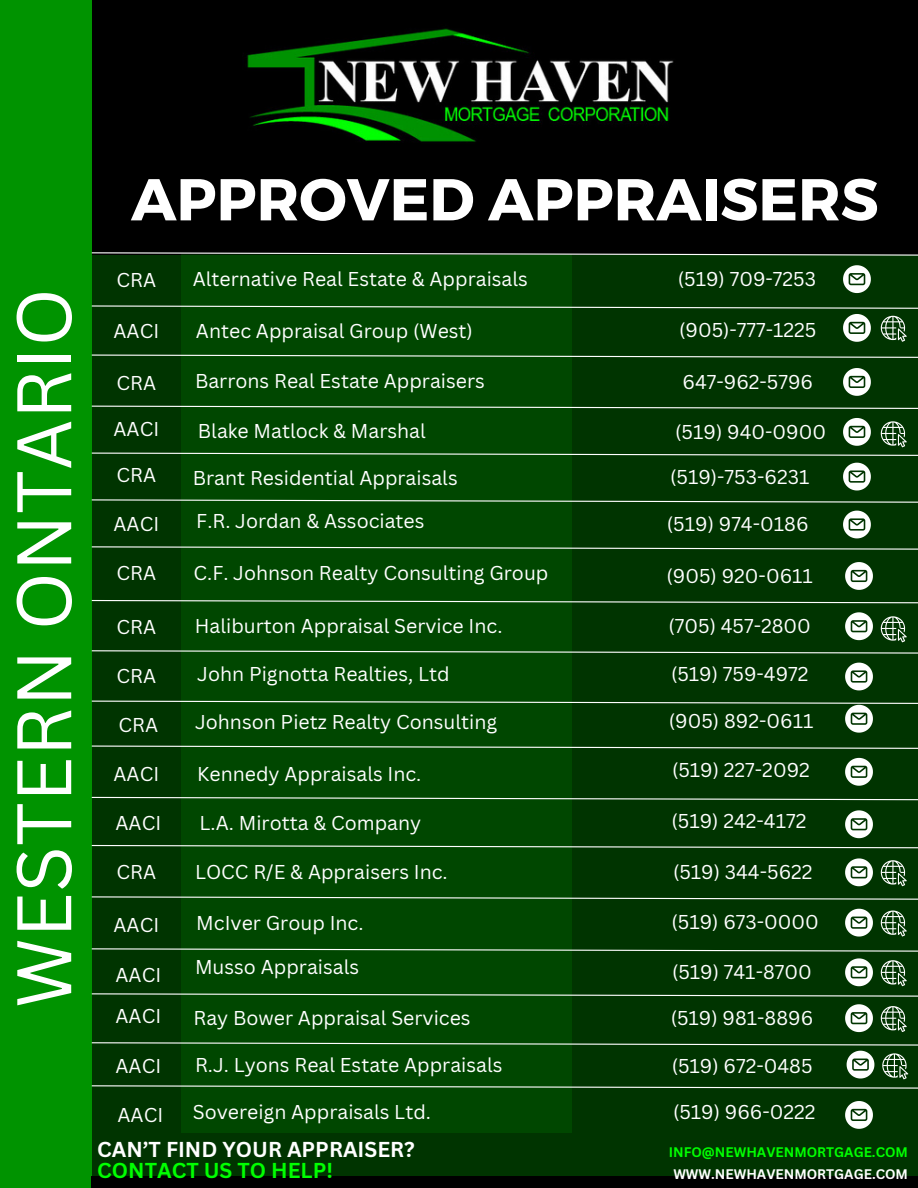
<style>
.page{position:relative;width:918px;height:1188px;background:#000}
.page>*{position:absolute;margin:0;border:0;box-sizing:border-box;transform-origin:0 0}
.t1{font:75.45px "Canva Sans";color:#fff}
.t2{font:700 58.95px "Montserrat";color:#fff}
.t3{font:700 21px/21.3px "Canva Sans";color:#fff}
.t4{font:19.5px "Canva Sans";color:#fff}
.t5{font:700 13.5px "Canva Sans";color:#00ff01}
.t6{font:700 13.5px "Canva Sans";color:#fff}
.s1{color:#00ff01}
</style>
<div class="page">
<img style="left:247px;top:28px;width:427px;height:114px">
<div style="left:0;top:0;width:92px;height:1188px;background:#009300"></div>
<div style="left:92px;top:255px;width:826px;height:933px;background:#003400"></div>
<div style="left:181px;top:254px;width:391px;height:878px;background:#004700"></div>
<svg style="left:91px;top:354px;width:827px;height:4px"></svg>
<svg style="left:91px;top:405px;width:827px;height:4px"></svg>
<svg style="left:843px;top:265px;width:28px;height:28px"></svg>
<div style="left:92px;top:1176px;width:826px;height:12px;background:#000"></div>
<svg style="left:91px;top:499px;width:827px;height:4px"></svg>
<svg style="left:843px;top:368px;width:28px;height:28px"></svg>
<svg style="left:91px;top:546px;width:827px;height:4px"></svg>
<svg style="left:845px;top:562px;width:28px;height:28px"></svg>
<svg style="left:91px;top:600px;width:827px;height:4px"></svg>
<svg style="left:845px;top:612px;width:28px;height:28px"></svg>
<svg style="left:91px;top:650px;width:827px;height:4px"></svg>
<svg style="left:845px;top:663px;width:28px;height:27px"></svg>
<svg style="left:91px;top:700px;width:827px;height:33px"></svg>
<svg style="left:91px;top:745px;width:827px;height:4px"></svg>
<svg style="left:845px;top:758px;width:28px;height:28px"></svg>
<svg style="left:91px;top:796px;width:827px;height:5px"></svg>
<svg style="left:845px;top:810px;width:28px;height:28px"></svg>
<svg style="left:91px;top:844px;width:827px;height:5px"></svg>
<svg style="left:845px;top:858px;width:28px;height:28px"></svg>
<svg style="left:881px;top:860px;width:26px;height:26px"></svg>
<svg style="left:91px;top:896px;width:827px;height:4px"></svg>
<svg style="left:91px;top:948px;width:827px;height:4px"></svg>
<svg style="left:845px;top:909px;width:28px;height:28px"></svg>
<svg style="left:881px;top:911px;width:26px;height:25px"></svg>
<svg style="left:91px;top:252px;width:827px;height:4px"></svg>
<svg style="left:91px;top:993px;width:827px;height:4px"></svg>
<svg style="left:91px;top:1085px;width:827px;height:4px"></svg>
<svg style="left:845px;top:958px;width:28px;height:28px"></svg>
<svg style="left:881px;top:960px;width:26px;height:26px"></svg>
<svg style="left:843px;top:511px;width:28px;height:27px"></svg>
<svg style="left:845px;top:1101px;width:28px;height:28px"></svg>
<svg style="left:91px;top:305px;width:827px;height:37px"></svg>
<svg style="left:843px;top:463px;width:28px;height:27px"></svg>
<svg style="left:91px;top:418px;width:827px;height:38px"></svg>
<svg style="left:881px;top:616px;width:26px;height:26px"></svg>
<svg style="left:91px;top:1042px;width:827px;height:37px"></svg>
<svg style="left:845px;top:1004px;width:28px;height:28px"></svg>
<svg style="left:881px;top:1006px;width:26px;height:26px"></svg>
<h2 class="t1" style="left:-9px;top:1008px;width:722px;rotate:-90deg">WESTERN ONTARIO</h2>
<p class="t2" style="left:131px;top:161px;width:749px">APPROVED APPRAISERS</p>
<p class="t4" style="left:117px;top:267px;width:41px">CRA</p>
<h5 class="t4" style="left:678px;top:265px;width:140px">(519) 709-7253</h5>
<h4 class="t4" style="left:114px;top:318px;width:47px">AACI</h4>
<h5 class="t4" style="left:117px;top:369px;width:41px">CRA</h5>
<p class="t4" style="left:114px;top:416px;width:47px">AACI</p>
<h4 class="t4" style="left:117px;top:461px;width:41px">CRA</h4>
<h5 class="t4" style="left:114px;top:511px;width:47px">AACI</h5>
<p class="t4" style="left:117px;top:560px;width:41px">CRA</p>
<p class="t4" style="left:117px;top:613px;width:41px">CRA</p>
<h4 class="t4" style="left:117px;top:662px;width:41px">CRA</h4>
<h5 class="t4" style="left:119px;top:711px;width:41px">CRA</h5>
<p class="t4" style="left:114px;top:760px;width:47px">AACI</p>
<h4 class="t4" style="left:116px;top:809px;width:47px">AACI</h4>
<h5 class="t4" style="left:117px;top:858px;width:41px">CRA</h5>
<p class="t4" style="left:114px;top:911px;width:47px">AACI</p>
<h4 class="t4" style="left:116px;top:961px;width:47px">AACI</h4>
<h5 class="t4" style="left:193px;top:265px;width:337px">Alternative Real Estate &amp; Appraisals</h5>
<h5 class="t4" style="left:196px;top:318px;width:278px">Antec Appraisal Group (West)</h5>
<h5 class="t4" style="left:679px;top:316px;width:139px">(905)-777-1225</h5>
<h5 class="t4" style="left:195px;top:368px;width:291px">Barrons Real Estate Appraisers</h5>
<h5 class="t4" style="left:683px;top:368px;width:132px">647-962-5796</h5>
<h5 class="t4" style="left:198px;top:417px;width:229px">Blake Matlock &amp; Marshal</h5>
<p class="t4" style="left:675px;top:418px;width:152px">(519) 940-0900</p>
<p class="t4" style="left:193px;top:465px;width:266px">Brant Residential Appraisals</p>
<h4 class="t4" style="left:670px;top:464px;width:141px">(519)-753-6231</h4>
<h4 class="t4" style="left:196px;top:507px;width:230px">F.R. Jordan &amp; Associates</h4>
<h5 class="t4" style="left:667px;top:511px;width:143px">(519) 974-0186</h5>
<h5 class="t4" style="left:194px;top:560px;width:356px">C.F. Johnson Realty Consulting Group</h5>
<h5 class="t4" style="left:195px;top:612px;width:309px">Haliburton Appraisal Service Inc.</h5>
<h5 class="t4" style="left:197px;top:660px;width:254px">John Pignotta Realties, Ltd</h5>
<h5 class="t4" style="left:195px;top:708px;width:304px">Johnson Pietz Realty Consulting</h5>
<h5 class="t4" style="left:197px;top:760px;width:226px">Kennedy Appraisals Inc.</h5>
<h5 class="t4" style="left:200px;top:809px;width:223px">L.A. Mirotta &amp; Company</h5>
<h5 class="t4" style="left:195px;top:858px;width:254px">LOCC R/E &amp; Appraisers Inc.</h5>
<h5 class="t4" style="left:196px;top:909px;width:169px">McIver Group Inc.</h5>
<h5 class="t4" style="left:195px;top:953px;width:166px">Musso Appraisals</h5>
<h5 class="t4" style="left:667px;top:562px;width:148px">(905) 920-0611</h5>
<h5 class="t4" style="left:669px;top:612px;width:144px">(705) 457-2800</h5>
<h5 class="t4" style="left:671px;top:660px;width:139px">(519) 759-4972</h5>
<h5 class="t4" style="left:669px;top:707px;width:146px">(905) 892-0611</h5>
<h4 class="t4" style="left:672px;top:757px;width:139px">(519) 227-2092</h4>
<h5 class="t4" style="left:671px;top:807px;width:136px">(519) 242-4172</h5>
<p class="t4" style="left:673px;top:858px;width:141px">(519) 344-5622</p>
<h4 class="t4" style="left:671px;top:908px;width:149px">(519) 673-0000</h4>
<h5 class="t4" style="left:672px;top:958px;width:141px">(519) 741-8700</h5>
<h4 class="t4" style="left:116px;top:1002px;width:47px">AACI</h4>
<h5 class="t4" style="left:194px;top:1004px;width:279px">Ray Bower Appraisal Services</h5>
<p class="t4" style="left:671px;top:1004px;width:144px">(519) 981-8896</p>
<h5 class="t4" style="left:116px;top:1052px;width:47px">AACI</h5>
<p class="t4" style="left:118px;top:1101px;width:47px">AACI</p>
<p class="t4" style="left:195px;top:1051px;width:309px">R.J. Lyons Real Estate Appraisals</p>
<p class="t4" style="left:672px;top:1052px;width:142px">(519) 672-0485</p>
<h4 class="t4" style="left:193px;top:1098px;width:240px">Sovereign Appraisals Ltd.</h4>
<h5 class="t4" style="left:673px;top:1098px;width:144px">(519) 966-0222</h5>
<p class="t3" style="left:97px;top:1138px;width:319px">CAN’T FIND YOUR APPRAISER?<br><span class="s1">CONTACT US TO HELP!</span></p>
<h4 class="t5" style="left:669px;top:1143px;width:241px">INFO@NEWHAVENMORTGAGE.COM</h4>
<p class="t6" style="left:673px;top:1165px;width:236px">WWW.NEWHAVENMORTGAGE.COM</p>
</div>
